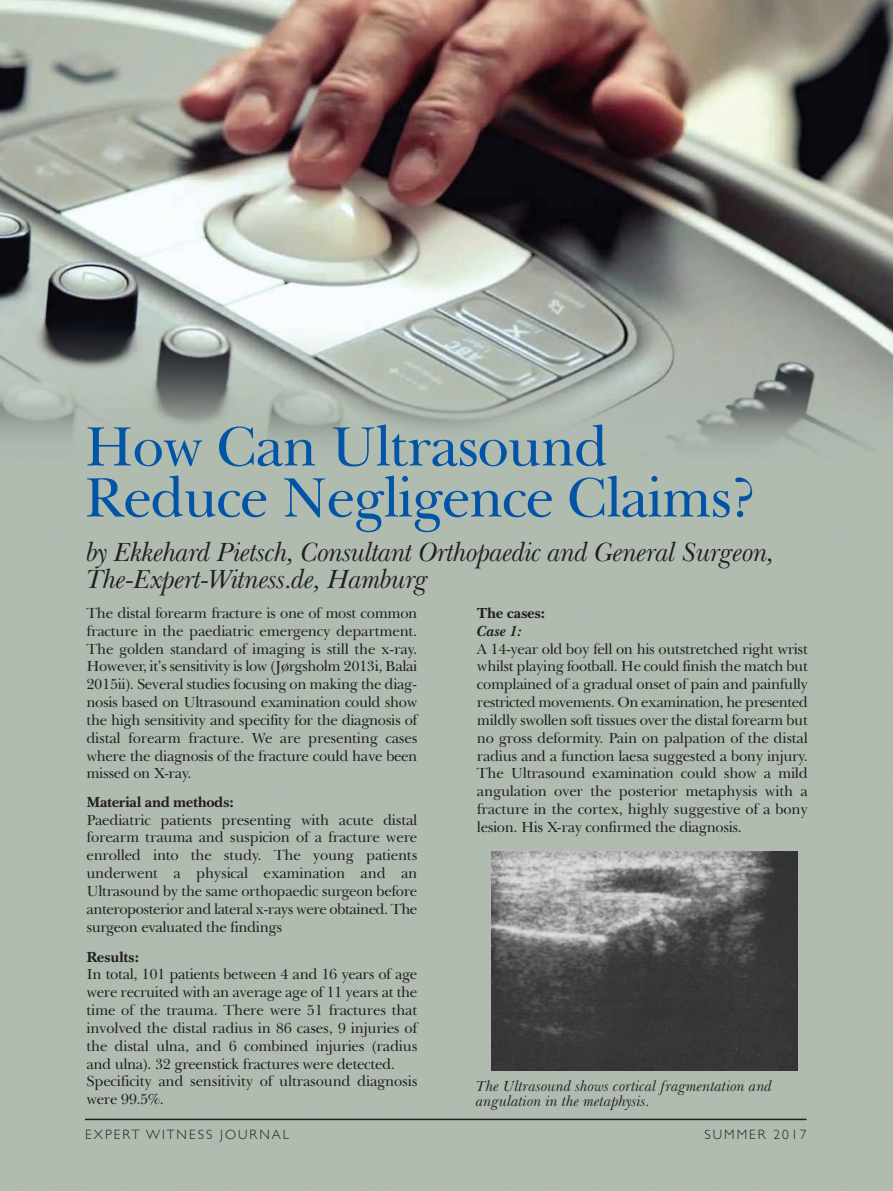
<style>
.page{position:relative;width:893px;height:1191px;background:#fff}
.page>*{position:absolute;margin:0;border:0;box-sizing:border-box;transform-origin:0 0}
.t1{font:57px/51px "Baskerville BT";letter-spacing:-.025em;color:#0154a6}
.t2{font:italic 27px/27px "Baskerville BT";letter-spacing:-.025em;color:#231f20}
.t3{font:15px/17.9px "Baskerville BT";letter-spacing:-.025em;color:#231f20;text-align:justify}
.t4{font:italic 15px/15px "Baskerville BT";color:#231f20}
.t5{font:700 15px "Baskerville BT";letter-spacing:-.025em;color:#231f20}
.t6{font:italic 700 15px "Baskerville BT";color:#231f20}
.t7{font:300 13.5px "Gill Sans";letter-spacing:.15em;color:#231f20}
</style>
<div class="page">
<img style="left:0;top:0;width:893px;height:1191px">
<hr style="left:85px;top:1118px;width:721px;height:2px;background:#231f20">
<img style="left:491px;top:851px;width:306px;height:219px">
<h1 class="t1" style="left:84px;top:428px;width:673px">How Can Ultrasound<br>Reduce Negligence Claims?</h1>
<h2 class="t2" style="left:86px;top:542px;width:690px">by Ekkehard Pietsch, Consultant Orthopaedic and General Surgeon,<br>The-Expert-Witness.de, Hamburg</h2>
<p class="t3" style="left:86px;top:605px;width:332px">The distal forearm fracture is one of most common fracture in the paediatric emergency department.<br>The golden standard of imaging is still the x-ray.<br>However, it’s sensitivity is low (Jørgsholm 2013i, Balai 2015ii). Several studies focusing on making the diag&shy;nosis based on Ultrasound examination could show the high sensitivity and specifity for the diagnosis of distal forearm fracture. We are presenting cases where the diagnosis of the fracture could have been missed on X-ray.</p>
<p class="t5" style="left:86px;top:796px;width:149px">Material and methods:</p>
<p class="t3" style="left:86px;top:812px;width:332px">Paediatric patients presenting with acute distal forearm trauma and suspicion of a fracture were enrolled into the study. The young patients underwent a physical examination and an Ultrasound by the same orthopaedic surgeon before anteroposterior and lateral x-rays were obtained. The surgeon evaluated the findings</p>
<p class="t5" style="left:86px;top:951px;width:54px">Results:</p>
<p class="t3" style="left:86px;top:967px;width:332px;text-align:left">In total, 101 patients between 4 and 16 years of age were recruited with an average age of 11 years at the time of the trauma. There were 51 fractures that involved the distal radius in 86 cases, 9 injuries of the distal ulna, and 6 combined injuries (radius and ulna). 32 greenstick fractures were detected.<br>Specificity and sensitivity of ultrasound diagnosis were 99.5%.</p>
<p class="t5" style="left:477px;top:607px;width:70px">The cases:</p>
<p class="t6" style="left:477px;top:625px;width:47px">Case 1:</p>
<p class="t3" style="left:477px;top:641px;width:332px">A 14-year old boy fell on his outstretched right wrist whilst playing football. He could finish the match but complained of a gradual onset of pain and painfully restricted movements. On examination, he presented mildly swollen soft tissues over the distal forearm but no gross deformity. Pain on palpation of the distal radius and a function laesa suggested a bony injury.<br>The Ultrasound examination could show a mild angulation over the posterior metaphysis with a fracture in the cortex, highly suggestive of a bony lesion. His X-ray confirmed the diagnosis.</p>
<p class="t4" style="left:476px;top:1080px;width:298px">The Ultrasound shows cortical fragmentation and angulation in the metaphysis.</p>
<p class="t7" style="left:85px;top:1127px;width:206px">EXPERT WITNESS JOURNAL</p>
<p class="t7" style="left:704px;top:1127px;width:104px">SUMMER 2017</p>
</div>
